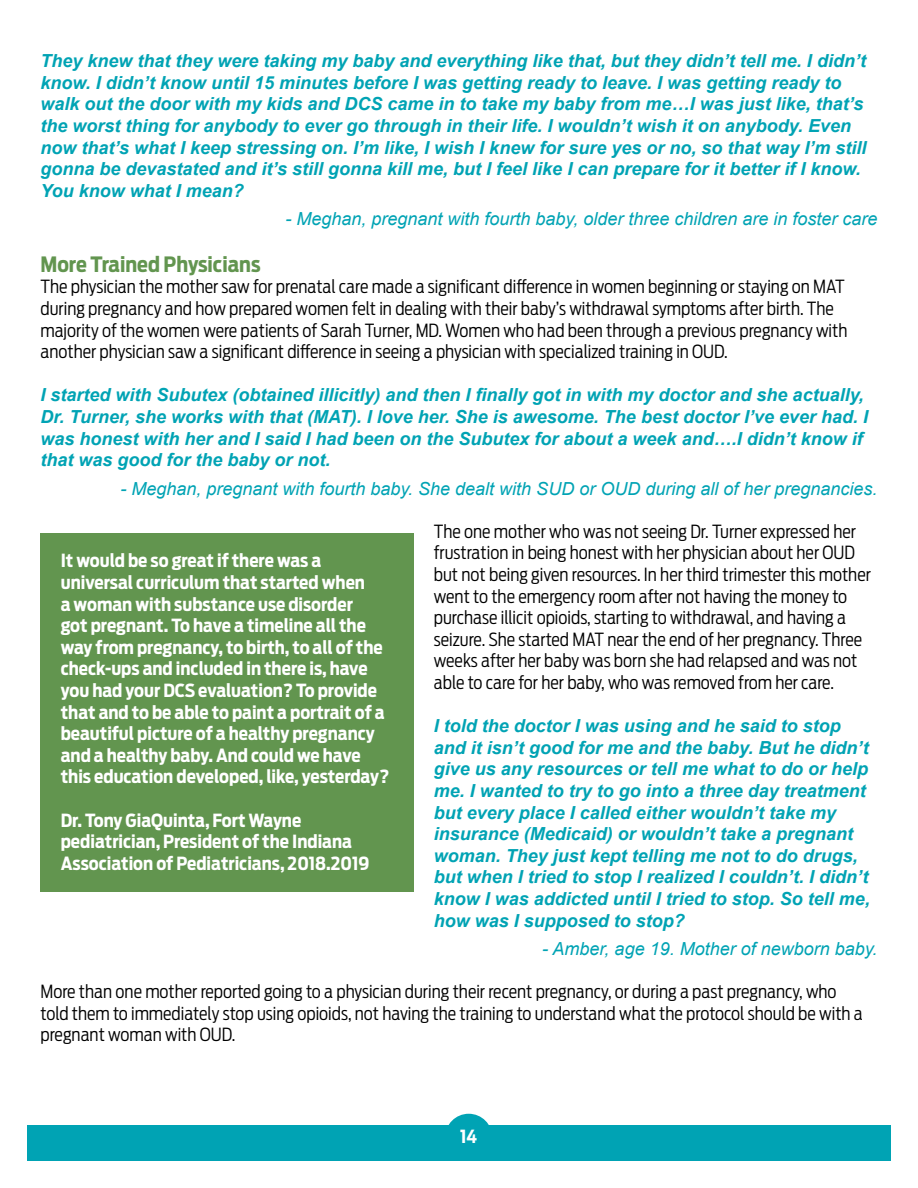
<style>
.page{position:relative;width:918px;height:1188px;background:#fff}
.page>*{position:absolute;margin:0;border:0;box-sizing:border-box;transform-origin:0 0}
.t1{font:700 21px "Antenna Cond";color:#62954f}
.t2{font:italic 700 18px/21.6px "Arial";color:#00a3b4}
.t3{font:300 18px/21.6px "Antenna Cond";color:#000}
.t4{font:700 18px/21.6px "Antenna Cond";color:#fff}
.t5{font:italic 18px "Arial";color:#00a3b4}
</style>
<div class="page">
<div style="left:27px;top:1126px;width:864px;height:35px;background:#00a3b4"></div>
<div style="left:445px;top:1114px;width:47px;height:47px;background:#00a3b4;border-radius:50%"></div>
<div style="left:40px;top:533px;width:374px;height:358px;background:#62954f"></div>
<p class="t2" style="left:41px;top:51px;width:827px">They knew that they were taking my baby and everything like that, but they didn’t tell me. I didn’t know. I didn’t know until 15 minutes before I was getting ready to leave. I was getting ready to walk out the door with my kids and DCS came in to take my baby from me…I was just like, that’s the worst thing for anybody to ever go through in their life. I wouldn’t wish it on anybody. Even now that’s what I keep stressing on. I’m like, I wish I knew for sure yes or no, so that way I’m still gonna be devastated and it’s still gonna kill me, but I feel like I can prepare for it better if I know.<br>You know what I mean?</p>
<p class="t5" style="left:285px;top:207px;width:593px">- Meghan, pregnant with fourth baby, older three children are in foster care</p>
<p class="t1" style="left:40px;top:252px;width:222px">More Trained Physicians</p>
<p class="t3" style="left:40px;top:276px;width:809px">The physician the mother saw for prenatal care made a significant difference in women beginning or staying on MAT during pregnancy and how prepared women felt in dealing with their baby’s withdrawal symptoms after birth. The majority of the women were patients of Sarah Turner, MD. Women who had been through a previous pregnancy with another physician saw a significant difference in seeing a physician with specialized training in OUD.</p>
<p class="t2" style="left:40px;top:385px;width:829px">I started with Subutex (obtained illicitly) and then I finally got in with my doctor and she actually, Dr. Turner, she works with that (MAT). I love her. She is awesome. The best doctor I’ve ever had. I was honest with her and I said I had been on the Subutex for about a week and….I didn’t know if that was good for the baby or not.</p>
<p class="t5" style="left:120px;top:477px;width:759px">- Meghan, pregnant with fourth baby. She dealt with SUD or OUD during all of her pregnancies.</p>
<p class="t3" style="left:434px;top:521px;width:439px">The one mother who was not seeing Dr. Turner expressed her frustration in being honest with her physician about her OUD but not being given resources. In her third trimester this mother went to the emergency room after not having the money to purchase illicit opioids, starting to withdrawal, and having a seizure. She started MAT near the end of her pregnancy. Three weeks after her baby was born she had relapsed and was not able to care for her baby, who was removed from her care.</p>
<p class="t2" style="left:434px;top:716px;width:438px">I told the doctor I was using and he said to stop and it isn’t good for me and the baby. But he didn’t give us any resources or tell me what to do or help me. I wanted to try to go into a three day treatment but every place I called either wouldn’t take my insurance (Medicaid) or wouldn’t take a pregnant woman. They just kept telling me not to do drugs, but when I tried to stop I realized I couldn’t. I didn’t know I was addicted until I tried to stop. So tell me, how was I supposed to stop?</p>
<p class="t5" style="left:542px;top:937px;width:337px">- Amber, age 19. Mother of newborn baby.</p>
<p class="t3" style="left:41px;top:981px;width:824px">More than one mother reported going to a physician during their recent pregnancy, or during a past pregnancy, who told them to immediately stop using opioids, not having the training to understand what the protocol should be with a pregnant woman with OUD.</p>
<p class="t4" style="left:61px;top:550px;width:330px">It would be so great if there was a universal curriculum that started when<br>a woman with substance use disorder<br>got pregnant. To have a timeline all the way from pregnancy, to birth, to all of the check-ups and included in there is, have you had your DCS evaluation? To provide that and to be able to paint a portrait of a beautiful picture of a healthy pregnancy and a healthy baby. And could we have this education developed, like, yesterday?</p>
<p class="t4" style="left:61px;top:809px;width:310px">Dr. Tony GiaQuinta, Fort Wayne pediatrician, President of the Indiana<br>Association of Pediatricians, 2018.2019</p>
<p class="t4" style="left:460px;top:1126px;width:18px">14</p>
</div>
